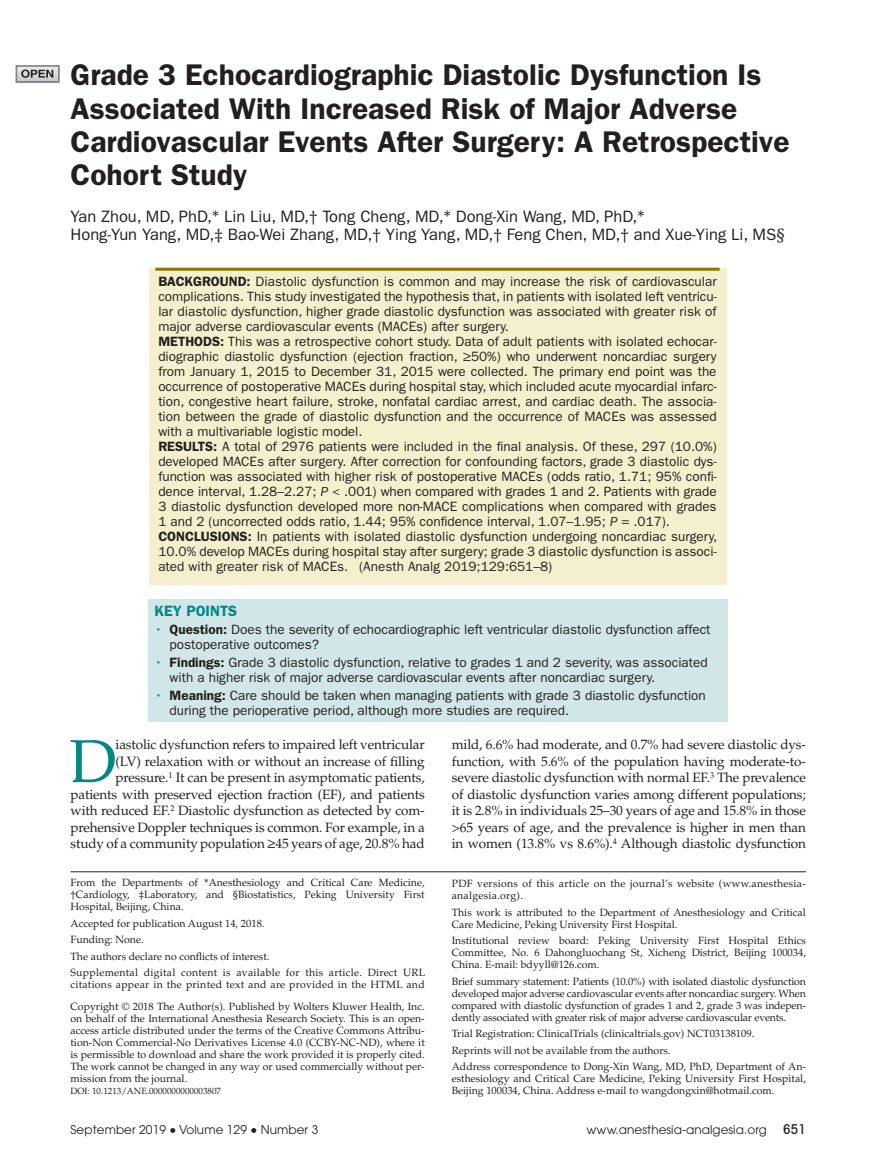
<style>
.page{position:relative;width:878px;height:1175px;background:#fff}
.page>*{position:absolute;margin:0;border:0;box-sizing:border-box;transform-origin:0 0}
.t1{font:60.6px "Palatino LT Std";color:#008788}
.t2{font:600 30px/33px "ITC Franklin Gothic Std";color:#231f20}
.t3{font:16.5px/18px "ITC Franklin Gothic Std";color:#231f20}
.t4{font:600 15px "Franklin Gothic";color:#008788}
.t5{font:13.5px/15px "ITC Franklin Gothic Std";color:#231f20}
.t6{font:13.5px/16.5px "Palatino LT Std";letter-spacing:-.01em;color:#231f20;text-align:right}
.t7{font:13.5px/15px "Franklin Gothic";color:#231f20}
.t8{font:12px "Avant Garde";letter-spacing:.005em;color:#231f20}
.t9{font:10.5px/12px "Palatino LT Std";color:#231f20}
.t10{font:10.5px/12px "Palatino LT Std";letter-spacing:.025em;color:#231f20}
.t11{font:9px "Palatino LT Std";color:#231f20}
.s1{font-family:"Cambria Math"}
.s2{font-weight:600}
.s3{font-family:"Gandhari Unicode"}
.s4{font-style:italic}
.s5{color:#008788}
.s6{font-family:"ITC Franklin Gothic Std";font-weight:600}
.s7{font-family:"Gandhari Unicode";font-size:18.75px}
.s8{font-weight:500;font-stretch:condensed;font-size:13.5px}
</style>
<div class="page">
<div style="left:148px;top:599px;width:580px;height:122px;background:#d1e6e7"></div>
<div style="left:148px;top:268px;width:578px;height:316px;background:#f4f0cd"></div>
<hr style="left:155px;top:268px;width:564px;height:3px;background:#927100">
<img style="left:15px;top:65px;width:45px;height:18px">
<div style="left:16px;top:66px;width:43px;height:16px;border:1px solid #808285"></div>
<svg style="left:21px;top:69px;width:32px;height:9px"></svg>
<hr style="left:70px;top:871px;width:736px;height:1px;background:#231f20">
<h2 class="t2" style="left:70px;top:59px;width:720px">Grade 3 Echocardiographic Diastolic Dysfunction Is Associated With Increased Risk of Major Adverse Cardiovascular Events After Surgery: A Retrospective Cohort Study</h2>
<h3 class="t3" style="left:70px;top:207px;width:715px">Yan Zhou, MD, PhD,<span class="s1">*</span> Lin Liu, MD,<span class="s1">†</span> Tong Cheng, MD,<span class="s1">*</span> Dong-Xin Wang, MD, PhD,<span class="s1">*<br></span>Hong-Yun Yang, MD,<span class="s1">‡</span> Bao-Wei Zhang, MD,<span class="s1">†</span> Ying Yang, MD,<span class="s1">†</span> Feng Chen, MD,<span class="s1">†</span> and Xue-Ying Li, MS<span class="s1">§</span></h3>
<p class="t5" style="left:158px;top:274px;width:560px"><span class="s2">BACKGROUND:</span> Diastolic dysfunction is common and may increase the risk of cardiovascular complications. This study investigated the hypothesis that, in patients with isolated left ventricu&shy;lar diastolic dysfunction, higher grade diastolic dysfunction was associated with greater risk of major adverse cardiovascular events (MACEs) after surgery.<br><span class="s2">METHODS:</span> This was a retrospective cohort study. Data of adult patients with isolated echocar&shy;diographic diastolic dysfunction (ejection fraction, <span class="s3">≥</span>50%) who underwent noncardiac surgery from January 1, 2015 to December 31, 2015 were collected. The primary end point was the occurrence of postoperative MACEs during hospital stay, which included acute myocardial infarc&shy;tion, congestive heart failure, stroke, nonfatal cardiac arrest, and cardiac death. The associa&shy;tion between the grade of diastolic dysfunction and the occurrence of MACEs was assessed with a multivariable logistic model.<br><span class="s2">RESULTS:</span> A total of 2976 patients were included in the final analysis. Of these, 297 (10.0%) developed MACEs after surgery. After correction for confounding factors, grade 3 diastolic dys&shy;function was associated with higher risk of postoperative MACEs (odds ratio, 1.71; 95% confi&shy;dence interval, 1.28–2.27; <span class="s4">P</span> &lt; .001) when compared with grades 1 and 2. Patients with grade 3 diastolic dysfunction developed more non-MACE complications when compared with grades 1 and 2 (uncorrected odds ratio, 1.44; 95% confidence interval, 1.07–1.95; <span class="s4">P</span> = .017).<br><span class="s2">CONCLUSIONS:</span> In patients with isolated diastolic dysfunction undergoing noncardiac surgery, 10.0% develop MACEs during hospital stay after surgery; grade 3 diastolic dysfunction is associ&shy;ated with greater risk of MACEs. (Anesth Analg 2019;129:651–8)</p>
<h3 class="t4" style="left:154px;top:602px;width:84px">KEY POINTS</h3>
<p class="t7" style="left:169px;top:622px;width:542px;text-indent:-15px"><span class="s5">•</span> <span class="s6">Question:</span> Does the severity of echocardiographic left ventricular diastolic dysfunction affect postoperative outcomes?</p>
<p class="t7" style="left:169px;top:655px;width:539px;text-indent:-15px"><span class="s5">•</span> <span class="s6">Findings:</span> Grade 3 diastolic dysfunction, relative to grades 1 and 2 severity, was associated with a higher risk of major adverse cardiovascular events after noncardiac surgery.</p>
<p class="t7" style="left:169px;top:688px;width:537px;text-indent:-15px"><span class="s5">•</span> <span class="s6">Meaning:</span> Care should be taken when managing patients with grade 3 diastolic dysfunction during the perioperative period, although more studies are required.</p>
<p class="t6" style="left:70px;top:736px;width:356px">iastolic dysfunction refers to impaired left ventricular<br>(LV) relaxation with or without an increase of filling pressure.<sup>1</sup> It can be present in asymptomatic patients, patients with preserved ejection fraction (EF), and patients with reduced EF.<sup>2</sup> Diastolic dysfunction as detected by com&shy;prehensive Doppler techniques is common. For example, in a study of a community population <span class="s3">≥</span>45 years of age, 20.8% had</p>
<p class="t6" style="left:452px;top:736px;width:356px;text-align:justify">mild, 6.6% had moderate, and 0.7% had severe diastolic dys&shy;function, with 5.6% of the population having moderate-to&shy;severe diastolic dysfunction with normal EF.<sup>3</sup> The prevalence of diastolic dysfunction varies among different populations; it is 2.8% in individuals 25–30 years of age and 15.8% in those &gt;65 years of age, and the prevalence is higher in men than in women (13.8% vs 8.6%).<sup>4</sup> Although diastolic dysfunction</p>
<h1 class="t1" style="left:69px;top:726px;width:48px">D</h1>
<p class="t9" style="left:70px;top:877px;width:356px;text-align:justify">From the Departments of <span class="s1">*</span>Anesthesiology and Critical Care Medicine, <span class="s1">†</span>Cardiology, <span class="s1">‡</span>Laboratory, and <span class="s1">§</span>Biostatistics, Peking University First Hospital, Beijing, China.</p>
<p class="t9" style="left:70px;top:915px;width:356px;line-height:16.5px">Accepted for publication August 14, 2018.<br>Funding: None.<br>The authors declare no conflicts of interest.<br>Supplemental digital content is available for this article. Direct URL</p>
<p class="t9" style="left:70px;top:974px;width:356px;line-height:21.6px">citations appear in the printed text and are provided in the HTML and<br>Copyright © 2018 The Author(s). Published by Wolters Kluwer Health, Inc.</p>
<p class="t9" style="left:70px;top:1012px;width:356px;text-align:justify">on behalf of the International Anesthesia Research Society. This is an open&shy;access article distributed under the terms of the Creative Commons Attribu&shy;tion-Non Commercial-No Derivatives License 4.0 (CCBY-NC-ND), where it is permissible to download and share the work provided it is properly cited.<br>The work cannot be changed in any way or used commercially without per&shy;mission from the journal.</p>
<p class="t11" style="left:70px;top:1085px;width:152px">DOI: 10.1213/ANE.0000000000003807</p>
<p class="t10" style="left:452px;top:877px;width:356px">PDF versions of this article on the journal’s website (www.anesthesia&shy;analgesia.org).</p>
<p class="t9" style="left:452px;top:906px;width:355px">This work is attributed to the Department of Anesthesiology and Critical<br>Care Medicine, Peking University First Hospital.</p>
<p class="t9" style="left:452px;top:934px;width:356px;text-align:justify">Institutional review board: Peking University First Hospital Ethics Committee, No. 6 Dahongluochang St, Xicheng District, Beijing 100034, China. E-mail: bdyyll@126.com.</p>
<p class="t9" style="left:452px;top:975px;width:356px;text-align:justify">Brief summary statement: Patients (10.0%) with isolated diastolic dysfunction developed major adverse cardiovascular events after noncardiac surgery. When compared with diastolic dysfunction of grades 1 and 2, grade 3 was indepen&shy;dently associated with greater risk of major adverse cardiovascular events.</p>
<p class="t9" style="left:452px;top:1025px;width:355px;line-height:16.5px">Trial Registration: ClinicalTrials (clinicaltrials.gov) NCT03138109.<br>Reprints will not be available from the authors.<br>Address correspondence to Dong-Xin Wang, MD, PhD, Department of An-</p>
<p class="t9" style="left:452px;top:1072px;width:356px">esthesiology and Critical Care Medicine, Peking University First Hospital,<br>Beijing 100034, China. Address e-mail to wangdongxin@hotmail.com.</p>
<p class="t8" style="left:70px;top:1123px;width:249px">September 2019 <span class="s7">•</span> Volume 129 <span class="s7">•</span> Number 3</p>
<p class="t8" style="left:586px;top:1123px;width:221px">www.anesthesia-analgesia.org <span class="s8">651</span></p>
</div>
